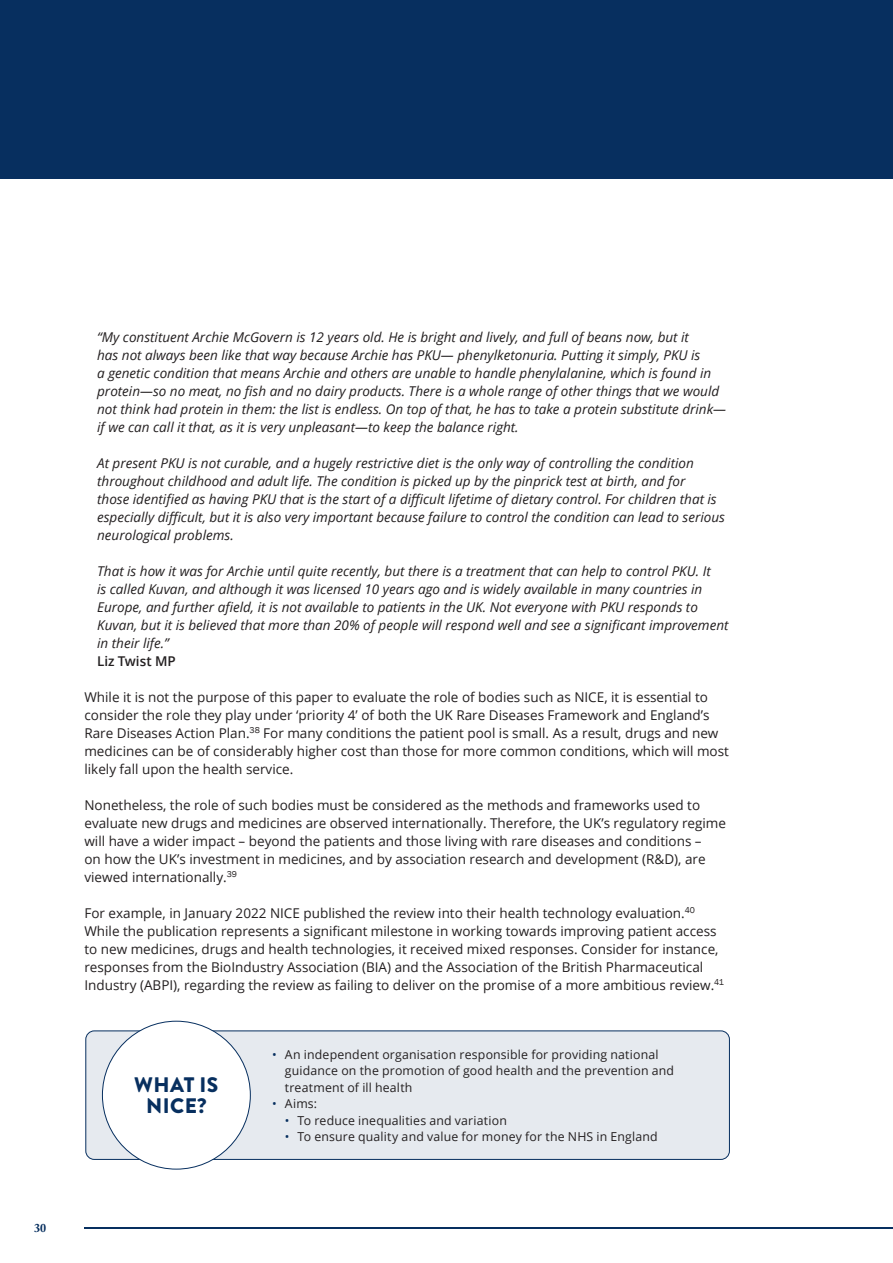
<style>
.page{position:relative;width:893px;height:1263px;background:#fff}
.page>*{position:absolute;margin:0;border:0;box-sizing:border-box;transform-origin:0 0}
.t1{font:900 21px/21px "Brandon Grotesque";letter-spacing:.02em;color:#072f5f;text-align:center}
.Main_Body_Quote{font:italic 13.5px/18px "Open Sans";color:#231f20}
.Main_Body{font:13.5px/18px "Open Sans";color:#231f20}
.Free_Text{font:12.3px/16.5px "Open Sans";letter-spacing:.015em;color:#231f20}
.t2{font:700 12px "Adobe Caslon Pro";color:#072f5f}
.s1{font-weight:600;font-style:normal}
.s2{color:#072f5f}
</style>
<div class="page">
<div style="left:0;top:0;width:893px;height:179px;background:#072f5f"></div>
<div style="left:86px;top:1031px;width:643px;height:128px;background:#e6eaef;border-radius:9px"></div>
<div style="left:85px;top:1030px;width:645px;height:130px;border:1px solid #072f5f;border-radius:9px"></div>
<div style="left:102px;top:1021px;width:148px;height:148px;background:#fff;border-radius:50%"></div>
<hr style="left:84px;top:1227px;width:809px;height:2px;background:#072f5f">
<p class="t2" style="left:34px;top:1221px;width:13px">30</p>
<p class="Main_Body_Quote" style="left:97px;top:328px;width:631px">“My constituent Archie McGovern is 12 years old. He is bright and lively, and full of beans now, but it<br>has not always been like that way because Archie has PKU— phenylketonuria. Putting it simply, PKU is<br>a genetic condition that means Archie and others are unable to handle phenylalanine, which is found in protein—so no meat, no fish and no dairy products. There is a whole range of other things that we would not think had protein in them: the list is endless. On top of that, he has to take a protein substitute drink— if we can call it that, as it is very unpleasant—to keep the balance right.</p>
<p class="Main_Body_Quote" style="left:97px;top:454px;width:629px">At present PKU is not curable, and a hugely restrictive diet is the only way of controlling the condition throughout childhood and adult life. The condition is picked up by the pinprick test at birth, and for<br>those identified as having PKU that is the start of a difficult lifetime of dietary control. For children that is especially difficult, but it is also very important because failure to control the condition can lead to serious neurological problems.</p>
<p class="Main_Body_Quote" style="left:97px;top:562px;width:633px">That is how it was for Archie until quite recently, but there is a treatment that can help to control PKU. It<br>is called Kuvan, and although it was licensed 10 years ago and is widely available in many countries in Europe, and further afield, it is not available to patients in the UK. Not everyone with PKU responds to Kuvan, but it is believed that more than 20% of people will respond well and see a significant improvement in their life.”<br><span class="s1">Liz Twist MP</span></p>
<p class="Main_Body" style="left:84px;top:688px;width:646px">While it is not the purpose of this paper to evaluate the role of bodies such as NICE, it is essential to consider the role they play under ‘priority 4’ of both the UK Rare Diseases Framework and England’s Rare Diseases Action Plan.<sup>38</sup> For many conditions the patient pool is small. As a result, drugs and new medicines can be of considerably higher cost than those for more common conditions, which will most likely fall upon the health service.</p>
<p class="Main_Body" style="left:84px;top:796px;width:643px">Nonetheless, the role of such bodies must be considered as the methods and frameworks used to evaluate new drugs and medicines are observed internationally. Therefore, the UK’s regulatory regime will have a wider impact – beyond the patients and those living with rare diseases and conditions –<br>on how the UK’s investment in medicines, and by association research and development (R&amp;D), are viewed internationally.<sup>39</sup></p>
<p class="Main_Body" style="left:84px;top:904px;width:641px">For example, in January 2022 NICE published the review into their health technology evaluation.<sup>40<br></sup>While the publication represents a significant milestone in working towards improving patient access to new medicines, drugs and health technologies, it received mixed responses. Consider for instance, responses from the BioIndustry Association (BIA) and the Association of the British Pharmaceutical Industry (ABPI), regarding the review as failing to deliver on the promise of a more ambitious review.<sup>41</sup></p>
<p class="t1" style="left:134px;top:1074px;width:85px">WHAT IS<br>NICE?</p>
<p class="Free_Text" style="left:285px;top:1045px;width:391px;text-indent:-13px"><span class="s2">•</span> An independent organisation responsible for providing national guidance on the promotion of good health and the prevention and treatment of ill health</p>
<p class="Free_Text" style="left:272px;top:1095px;width:47px"><span class="s2">•</span> Aims:</p>
<p class="Free_Text" style="left:285px;top:1111px;width:224px"><span class="s2">•</span> To reduce inequalities and variation</p>
<p class="Free_Text" style="left:285px;top:1128px;width:374px"><span class="s2">•</span> To ensure quality and value for money for the NHS in England</p>
</div>
